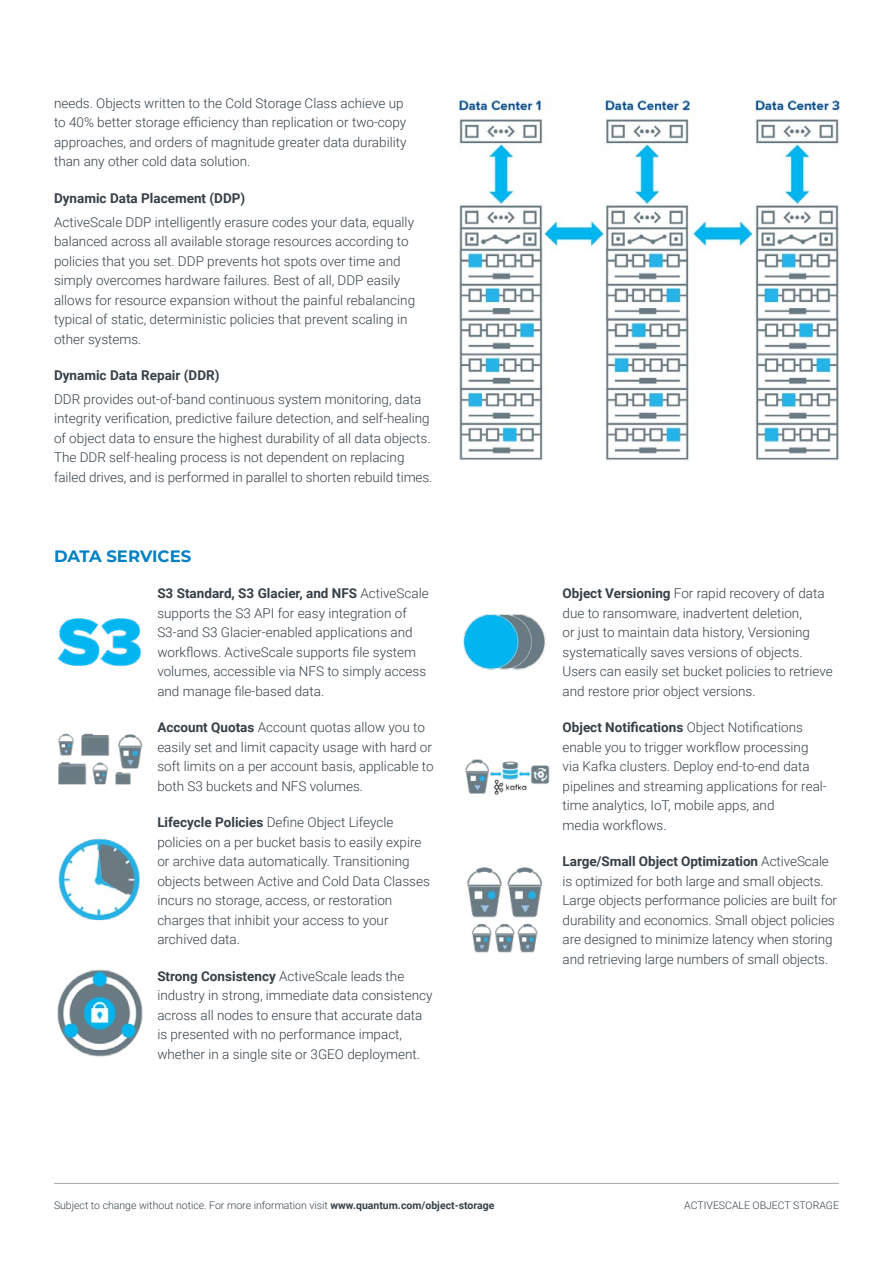
<style>
.page{position:relative;width:893px;height:1263px;background:#fff}
.page>*{position:absolute;margin:0;border:0;box-sizing:border-box;transform-origin:0 0}
.t1{font:700 16.5px "Montserrat";color:#0080c4}
.t2{font:300 13.5px/19.5px "Roboto";color:#364048}
.t3{font:700 13.5px "Roboto";color:#364048}
.t4{font:300 10.5px "Roboto";color:#364048}
.s1{font-weight:700}
</style>
<div class="page">
<hr style="left:54px;top:1183px;width:785px;height:1px;background:#a7a9ac">
<img style="left:459px;top:97px;width:381px;height:364px">
<img style="left:57px;top:618px;width:84px;height:49px">
<img style="left:58px;top:733px;width:85px;height:52px">
<img style="left:58px;top:838px;width:82px;height:83px">
<img style="left:57px;top:969px;width:86px;height:88px">
<img style="left:463px;top:614px;width:83px;height:56px">
<img style="left:465px;top:759px;width:85px;height:36px">
<img style="left:467px;top:867px;width:76px;height:86px">
<p class="t2" style="left:54px;top:93px;width:354px">needs. Objects written to the Cold Storage Class achieve up to 40% better storage efficiency than replication or two-copy approaches, and orders of magnitude greater data durability than any other cold data solution.</p>
<p class="t3" style="left:54px;top:189px;width:193px">Dynamic Data Placement (DDP)</p>
<p class="t2" style="left:54px;top:212px;width:363px">ActiveScale DDP intelligently erasure codes your data, equally balanced across all available storage resources according to policies that you set. DDP prevents hot spots over time and simply overcomes hardware failures. Best of all, DDP easily allows for resource expansion without the painful rebalancing typical of static, deterministic policies that prevent scaling in other systems.</p>
<p class="t3" style="left:54px;top:366px;width:167px">Dynamic Data Repair (DDR)</p>
<p class="t2" style="left:54px;top:389px;width:380px">DDR provides out-of-band continuous system monitoring, data integrity verification, predictive failure detection, and self-healing of object data to ensure the highest durability of all data objects.<br>The DDR self-healing process is not dependent on replacing failed drives, and is performed in parallel to shorten rebuild times.</p>
<p class="t1" style="left:54px;top:544px;width:139px">DATA SERVICES</p>
<p class="t2" style="left:157px;top:583px;width:273px"><span class="s1">S3 Standard, S3 Glacier, and NFS</span> ActiveScale supports the S3 API for easy integration of S3-and S3 Glacier-enabled applications and workflows. ActiveScale supports file system volumes, accessible via NFS to simply access and manage file-based data.</p>
<p class="t2" style="left:157px;top:717px;width:278px"><span class="s1">Account Quotas</span> Account quotas allow you to easily set and limit capacity usage with hard or soft limits on a per account basis, applicable to both S3 buckets and NFS volumes.</p>
<p class="t2" style="left:157px;top:812px;width:274px"><span class="s1">Lifecycle Policies</span> Define Object Lifeycle policies on a per bucket basis to easily expire or archive data automatically. Transitioning objects between Active and Cold Data Classes incurs no storage, access, or restoration charges that inhibit your access to your archived data.</p>
<p class="t2" style="left:157px;top:966px;width:277px"><span class="s1">Strong Consistency</span> ActiveScale leads the industry in strong, immediate data consistency across all nodes to ensure that accurate data is presented with no performance impact, whether in a single site or 3GEO deployment.</p>
<p class="t2" style="left:563px;top:583px;width:272px"><span class="s1">Object Versioning</span> For rapid recovery of data due to ransomware, inadvertent deletion,<br>or just to maintain data history, Versioning systematically saves versions of objects.<br>Users can easily set bucket policies to retrieve and restore prior object versions.</p>
<p class="t2" style="left:563px;top:717px;width:266px"><span class="s1">Object Notifications</span> Object Notifications enable you to trigger workflow processing via Kafka clusters. Deploy end-to-end data pipelines and streaming applications for real&shy;time analytics, IoT, mobile apps, and<br>media workflows.</p>
<p class="t2" style="left:563px;top:851px;width:276px"><span class="s1">Large/Small Object Optimization</span> ActiveScale is optimized for both large and small objects.<br>Large objects performance policies are built for durability and economics. Small object policies are designed to minimize latency when storing and retrieving large numbers of small objects.</p>
<p class="t4" style="left:54px;top:1198px;width:442px">Subject to change without notice. For more information visit <span class="s1">www.quantum.com/object-storage</span></p>
<p class="t4" style="left:684px;top:1198px;width:156px">ACTIVESCALE OBJECT STORAGE</p>
</div>
